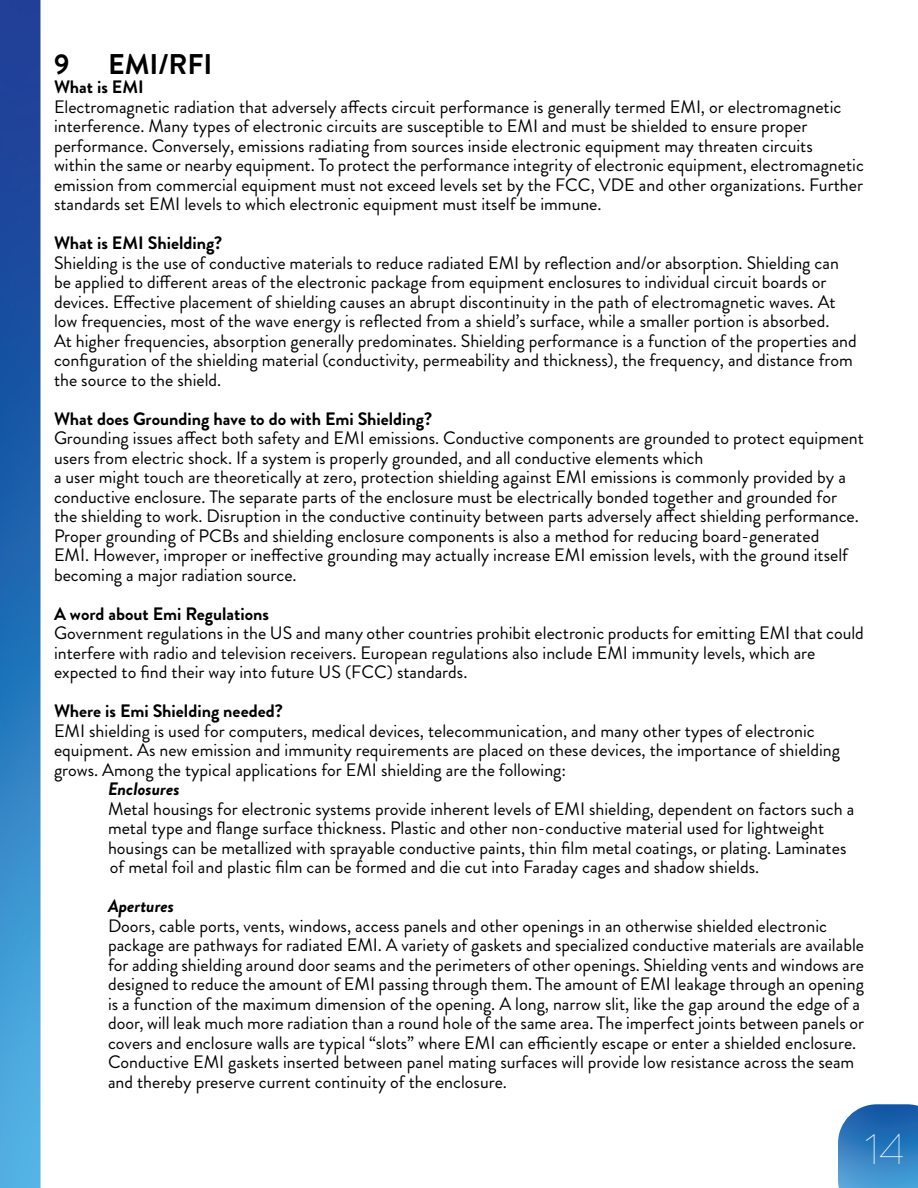
<style>
.page{position:relative;width:918px;height:1188px;background:#fff}
.page>*{position:absolute;margin:0;border:0;box-sizing:border-box;transform-origin:0 0}
.t1{font:100 43.5px "Brandon Grotesque";color:#fff}
.t2{font:700 28.5px "Brandon Grotesque";color:#000}
.t3{font:18px/19.5px "Brandon Grotesque";color:#000}
.t4{font:700 18px "Brandon Grotesque";color:#000}
.t5{font:italic 700 18px "Brandon Grotesque";color:#000}
</style>
<div class="page">
<img style="left:0;top:0;width:40px;height:1188px">
<img style="left:838px;top:1104px;width:80px;height:84px">
<h2 class="t2" style="left:54px;top:44px;width:17px">9</h2>
<h2 class="t2" style="left:108px;top:44px;width:106px">EMI/RFI</h2>
<p class="t4" style="left:54px;top:75px;width:91px">What is EMI</p>
<p class="t3" style="left:54px;top:97px;width:811px">Electromagnetic radiation that adversely affects circuit performance is generally termed EMI, or electromagnetic interference. Many types of electronic circuits are susceptible to EMI and must be shielded to ensure proper performance. Conversely, emissions radiating from sources inside electronic equipment may threaten circuits<br>within the same or nearby equipment. To protect the performance integrity of electronic equipment, electromagnetic emission from commercial equipment must not exceed levels set by the FCC, VDE and other organizations. Further standards set EMI levels to which electronic equipment must itself be immune.</p>
<p class="t4" style="left:54px;top:231px;width:170px">What is EMI Shielding?</p>
<p class="t3" style="left:54px;top:253px;width:804px">Shielding is the use of conductive materials to reduce radiated EMI by reflection and/or absorption. Shielding can be applied to different areas of the electronic package from equipment enclosures to individual circuit boards or devices. Effective placement of shielding causes an abrupt discontinuity in the path of electromagnetic waves. At low frequencies, most of the wave energy is reflected from a shield’s surface, while a smaller portion is absorbed.<br>At higher frequencies, absorption generally predominates. Shielding performance is a function of the properties and configuration of the shielding material (conductivity, permeability and thickness), the frequency, and distance from the source to the shield.</p>
<p class="t4" style="left:54px;top:406px;width:380px">What does Grounding have to do with Emi Shielding?</p>
<p class="t3" style="left:54px;top:429px;width:812px">Grounding issues affect both safety and EMI emissions. Conductive components are grounded to protect equipment users from electric shock. If a system is properly grounded, and all conductive elements which<br>a user might touch are theoretically at zero, protection shielding against EMI emissions is commonly provided by a conductive enclosure. The separate parts of the enclosure must be electrically bonded together and grounded for the shielding to work. Disruption in the conductive continuity between parts adversely affect shielding performance.<br>Proper grounding of PCBs and shielding enclosure components is also a method for reducing board-generated<br>EMI. However, improper or ineffective grounding may actually increase EMI emission levels, with the ground itself becoming a major radiation source.</p>
<p class="t4" style="left:54px;top:601px;width:217px">A word about Emi Regulations</p>
<p class="t3" style="left:54px;top:624px;width:811px">Government regulations in the US and many other countries prohibit electronic products for emitting EMI that could interfere with radio and television receivers. European regulations also include EMI immunity levels, which are expected to find their way into future US (FCC) standards.</p>
<p class="t4" style="left:54px;top:699px;width:230px">Where is Emi Shielding needed?</p>
<p class="t3" style="left:54px;top:721px;width:788px">EMI shielding is used for computers, medical devices, telecommunication, and many other types of electronic equipment. As new emission and immunity requirements are placed on these devices, the importance of shielding grows. Among the typical applications for EMI shielding are the following:</p>
<p class="t5" style="left:108px;top:776px;width:73px">Enclosures</p>
<p class="t3" style="left:108px;top:799px;width:748px">Metal housings for electronic systems provide inherent levels of EMI shielding, dependent on factors such a metal type and flange surface thickness. Plastic and other non-conductive material used for lightweight housings can be metallized with sprayable conductive paints, thin film metal coatings, or plating. Laminates of metal foil and plastic film can be formed and die cut into Faraday cages and shadow shields.</p>
<p class="t5" style="left:108px;top:893px;width:68px">Apertures</p>
<p class="t3" style="left:108px;top:916px;width:758px">Doors, cable ports, vents, windows, access panels and other openings in an otherwise shielded electronic package are pathways for radiated EMI. A variety of gaskets and specialized conductive materials are available for adding shielding around door seams and the perimeters of other openings. Shielding vents and windows are designed to reduce the amount of EMI passing through them. The amount of EMI leakage through an opening is a function of the maximum dimension of the opening. A long, narrow slit, like the gap around the edge of a door, will leak much more radiation than a round hole of the same area. The imperfect joints between panels or covers and enclosure walls are typical “slots” where EMI can efficiently escape or enter a shielded enclosure.<br>Conductive EMI gaskets inserted between panel mating surfaces will provide low resistance across the seam and thereby preserve current continuity of the enclosure.</p>
<h1 class="t1" style="left:866px;top:1120px;width:41px">14</h1>
</div>
